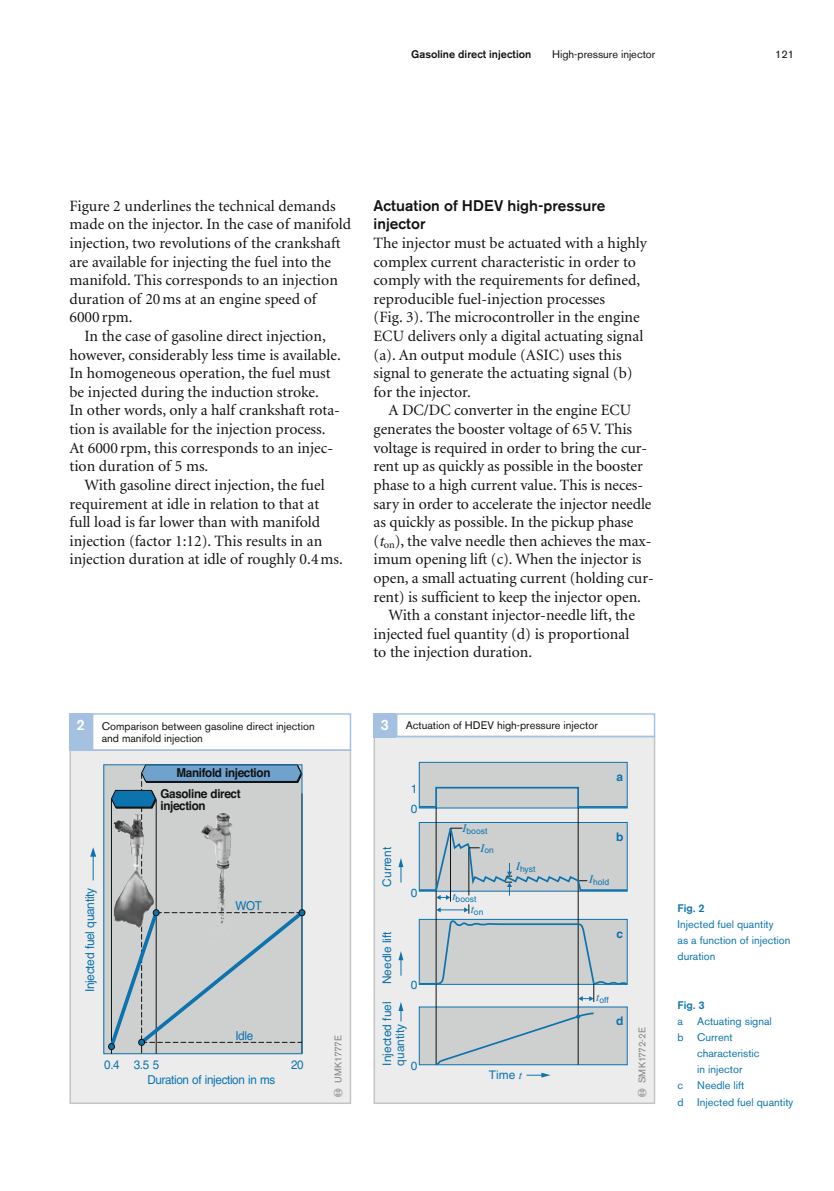
<style>
.page{position:relative;width:834px;height:1191px;background:#fff}
.page>*{position:absolute;margin:0;border:0;box-sizing:border-box;transform-origin:0 0}
.t1{font:15.75px/18.6px "Minion";color:#111212}
.t2{font:500 15.4px/18.6px "Akzidenz Grotesk BQ";color:#111212}
.t3{font:500 14.88px "Akzidenz Grotesk BQ";color:#fff}
.t4{font:700 12.25px/12.2px "Helvetica";letter-spacing:-.03em;color:#111212;scale:.95 1}
.t5{font:12.25px/15.9px "Helvetica";letter-spacing:-.03em;color:#0c73ae;scale:.95 1}
.t6{font:12.25px "Helvetica";letter-spacing:-.03em;color:#0c73ae}
.t7{font:11.9px/12.8px "Helvetica";color:#0c73ae}
.t8{font:700 11.9px "Helvetica";color:#0c73ae}
.t9{font:10.85px/16.1px "Akzidenz Grotesk BQ";color:#0c73ae}
.t10{font:10.85px/12.4px "Akzidenz Grotesk BQ";color:#111212}
.t11{font:500 10.85px "Akzidenz Grotesk BQ";color:#111212}
.t12{font:500 10.85px "Akzidenz Grotesk BQ";color:#0c73ae}
.t13{font:9.62px "Akzidenz Grotesk BQ";color:#818181}
.t14{font:8.4px "Helvetica";color:#0c73ae}
.s1{font-style:italic}
.s2{font-weight:500;font-size:14.88px;color:#fff}
.s3{font-family:"Lihs One Hundred BQ";font-size:19.25px}
.s4{font-family:"Times";font-style:italic}
</style>
<div class="page">
<div style="left:71px;top:751px;width:278px;height:347px;background:#ececec"></div>
<div style="left:104px;top:764px;width:198px;height:289px;background:#cecfcf"></div>
<img style="left:114px;top:878px;width:40px;height:29px">
<img style="left:219px;top:885px;width:6px;height:21px">
<svg style="left:111px;top:766px;width:189px;height:112px"></svg>
<img style="left:201px;top:812px;width:31px;height:57px">
<div style="left:103px;top:764px;width:199px;height:290px;border:1px solid #0c73ae"></div>
<svg style="left:90px;top:847px;width:6px;height:33px"></svg>
<hr style="left:111px;top:798px;width:1px;height:255px;background:#111212">
<hr style="left:156px;top:800px;width:1px;height:253px;background:#111212">
<svg style="left:107px;top:907px;width:199px;height:146px"></svg>
<div style="left:108px;top:1043px;width:7px;height:6px;border:1px solid #111212;border-radius:50%"></div>
<div style="left:92px;top:713px;width:259px;height:38px;border:1px solid #a5c1e1"></div>
<div style="left:69px;top:713px;width:23px;height:38px;background:#a5c1e1"></div>
<div style="left:375px;top:737px;width:278px;height:365px;background:#ececec"></div>
<div style="left:419px;top:762px;width:208px;height:46px;background:#cecfcf"></div>
<div style="left:419px;top:762px;width:208px;height:46px;border:1px solid #0c73ae"></div>
<div style="left:419px;top:1007px;width:208px;height:57px;background:#cecfcf"></div>
<div style="left:419px;top:822px;width:208px;height:69px;background:#cecfcf"></div>
<hr style="left:436px;top:807px;width:1px;height:257px;background:#111212">
<hr style="left:577px;top:806px;width:1px;height:258px;background:#111212">
<hr style="left:580px;top:889px;width:46px;height:2px;background:#0c73ae">
<svg style="left:526px;top:1072px;width:24px;height:5px"></svg>
<svg style="left:398px;top:1002px;width:5px;height:19px"></svg>
<svg style="left:398px;top:951px;width:5px;height:24px"></svg>
<svg style="left:398px;top:858px;width:5px;height:24px"></svg>
<svg style="left:418px;top:920px;width:210px;height:82px"></svg>
<svg style="left:418px;top:786px;width:210px;height:22px"></svg>
<svg style="left:434px;top:1011px;width:161px;height:55px"></svg>
<svg style="left:418px;top:820px;width:169px;height:93px"></svg>
<div style="left:396px;top:713px;width:259px;height:24px;border:1px solid #a5c1e1"></div>
<div style="left:373px;top:713px;width:23px;height:24px;background:#a5c1e1"></div>
<p class="t11" style="left:411px;top:50px;width:122px">Gasoline direct injection</p>
<p class="t10" style="left:552px;top:49px;width:104px">High-pressure injector</p>
<p class="t10" style="left:775px;top:49px;width:21px">121</p>
<p class="t1" style="left:69px;top:198px;width:268px">Figure 2 underlines the technical demands</p>
<p class="t1" style="left:69px;top:216px;width:283px">made on the injector. In the case of manifold</p>
<p class="t1" style="left:69px;top:235px;width:273px">injection, two revolutions of the crankshaft</p>
<p class="t1" style="left:69px;top:254px;width:263px">are available for injecting the fuel into the</p>
<p class="t1" style="left:69px;top:272px;width:270px">manifold. This corresponds to an injection</p>
<p class="t1" style="left:69px;top:291px;width:248px">duration of 20 ms at an engine speed of</p>
<p class="t1" style="left:69px;top:309px;width:65px">6000 rpm.</p>
<p class="t1" style="left:84px;top:328px;width:243px">In the case of gasoline direct injection,</p>
<p class="t1" style="left:69px;top:347px;width:273px">however, considerably less time is available.</p>
<p class="t1" style="left:69px;top:365px;width:263px">In homogeneous operation, the fuel must</p>
<p class="t1" style="left:69px;top:384px;width:251px">be injected during the induction stroke.</p>
<p class="t1" style="left:69px;top:402px;width:272px">In other words, only a half crankshaft rota-</p>
<p class="t1" style="left:69px;top:421px;width:257px">tion is available for the injection process.</p>
<p class="t1" style="left:69px;top:440px;width:265px">At 6000 rpm, this corresponds to an injec-</p>
<p class="t1" style="left:69px;top:458px;width:140px">tion duration of 5 ms.</p>
<p class="t1" style="left:84px;top:477px;width:242px">With gasoline direct injection, the fuel</p>
<p class="t1" style="left:69px;top:495px;width:251px">requirement at idle in relation to that at</p>
<p class="t1" style="left:69px;top:514px;width:252px">full load is far lower than with manifold</p>
<p class="t1" style="left:69px;top:533px;width:254px">injection (factor 1:12). This results in an</p>
<p class="t1" style="left:69px;top:551px;width:275px">injection duration at idle of roughly 0.4 ms.</p>
<p class="t2" style="left:373px;top:197px;width:233px">Actuation of HDEV high-pressure injector</p>
<p class="t1" style="left:373px;top:235px;width:275px">The injector must be actuated with a highly complex current characteristic in order to comply with the requirements for defined, reproducible fuel-injection processes<br>(Fig. 3). The microcontroller in the engine ECU delivers only a digital actuating signal (a). An output module (ASIC) uses this signal to generate the actuating signal (b) for the injector.</p>
<p class="t1" style="left:388px;top:402px;width:244px">A DC/DC converter in the engine ECU</p>
<p class="t1" style="left:373px;top:421px;width:260px">generates the booster voltage of 65V. This</p>
<p class="t1" style="left:373px;top:440px;width:275px">voltage is required in order to bring the cur-</p>
<p class="t1" style="left:373px;top:458px;width:271px">rent up as quickly as possible in the booster</p>
<p class="t1" style="left:373px;top:477px;width:271px">phase to a high current value. This is neces-</p>
<p class="t1" style="left:373px;top:495px;width:279px">sary in order to accelerate the injector needle</p>
<p class="t1" style="left:373px;top:514px;width:261px">as quickly as possible. In the pickup phase</p>
<p class="t1" style="left:373px;top:533px;width:279px">(<span class="s1">t</span><sub>on</sub>), the valve needle then achieves the max-</p>
<p class="t1" style="left:373px;top:551px;width:269px">imum opening lift (c). When the injector is</p>
<p class="t1" style="left:373px;top:570px;width:282px">open, a small actuating current (holding cur-</p>
<p class="t1" style="left:373px;top:588px;width:269px">rent) is sufficient to keep the injector open.</p>
<p class="t1" style="left:388px;top:607px;width:248px">With a constant injector-needle lift, the</p>
<p class="t1" style="left:373px;top:626px;width:257px">injected fuel quantity (d) is proportional</p>
<p class="t1" style="left:373px;top:644px;width:160px">to the injection duration.</p>
<p class="t3" style="left:76px;top:719px;width:10px">2</p>
<p class="t10" style="left:102px;top:721px;width:214px">Comparison between gasoline direct injection and manifold injection</p>
<p class="t10" style="left:380px;top:720px;width:219px"><span class="s2">3</span> Actuation of HDEV high-pressure injector</p>
<p class="t4" style="left:176px;top:767px;width:100px">Manifold injection</p>
<p class="t8" style="left:616px;top:772px;width:8px">a</p>
<p class="t4" style="left:160px;top:788px;width:86px">Gasoline direct injection</p>
<p class="t7" style="left:410px;top:783px;width:8px">1</p>
<p class="t7" style="left:410px;top:803px;width:8px">0</p>
<p class="t14" style="left:462px;top:827px;width:26px"><sup>I</sup>boost</p>
<p class="t8" style="left:616px;top:832px;width:9px">b</p>
<p class="t7" style="left:382px;top:886px;width:41px;rotate:-90deg">Current</p>
<p class="t14" style="left:480px;top:847px;width:15px"><sup>I</sup>on</p>
<p class="t14" style="left:516px;top:866px;width:21px"><sup>I</sup>hyst</p>
<p class="t14" style="left:589px;top:879px;width:21px"><sup>I</sup>hold</p>
<p class="t6" style="left:85px;top:992px;width:106px;rotate:-90deg">Injected fuel quantity</p>
<p class="t5" style="left:235px;top:898px;width:29px">WOT</p>
<p class="t7" style="left:382px;top:984px;width:54px;rotate:-90deg">Needle lift</p>
<p class="t7" style="left:410px;top:887px;width:8px">0</p>
<p class="t7" style="left:410px;top:980px;width:8px">0</p>
<p class="t14" style="left:452px;top:896px;width:26px"><sup>t</sup>boost</p>
<p class="t14" style="left:470px;top:908px;width:14px"><sup>t</sup>on</p>
<p class="t8" style="left:616px;top:929px;width:8px">c</p>
<p class="t12" style="left:677px;top:904px;width:28px">Fig. 2</p>
<p class="t9" style="left:677px;top:917px;width:114px">Injected fuel quantity<br>as a function of injection duration</p>
<p class="t5" style="left:235px;top:1028px;width:20px">Idle</p>
<p class="t5" style="left:147px;top:1057px;width:136px;text-indent:-43px">0.4 3.5 5<br>Duration of injection in ms</p>
<p class="t5" style="left:291px;top:1057px;width:15px">20</p>
<p class="t13" style="left:334px;top:1096px;width:63px;rotate:-90deg"><span class="s3">æ</span> UMK1777E</p>
<p class="t7" style="left:382px;top:1065px;width:66px;rotate:-90deg">Injected fuel quantity</p>
<p class="t7" style="left:410px;top:1060px;width:8px">0</p>
<p class="t7" style="left:489px;top:1069px;width:35px">Time <span class="s4">t</span></p>
<p class="t14" style="left:596px;top:997px;width:14px"><sup>t</sup>off</p>
<p class="t8" style="left:616px;top:1016px;width:9px">d</p>
<p class="t13" style="left:638px;top:1096px;width:71px;rotate:-90deg"><span class="s3">æ</span> SMK1772-2E</p>
<p class="t12" style="left:677px;top:1001px;width:28px">Fig. 3</p>
<p class="t9" style="left:677px;top:1014px;width:7px">a</p>
<p class="t9" style="left:677px;top:1014px;width:96px;text-indent:20px">Actuating signal b Current</p>
<p class="t9" style="left:697px;top:1046px;width:64px">characteristic in injector</p>
<p class="t9" style="left:677px;top:1078px;width:7px">c</p>
<p class="t9" style="left:677px;top:1078px;width:117px;text-indent:20px">Needle lift<br>d Injected fuel quantity</p>
</div>
